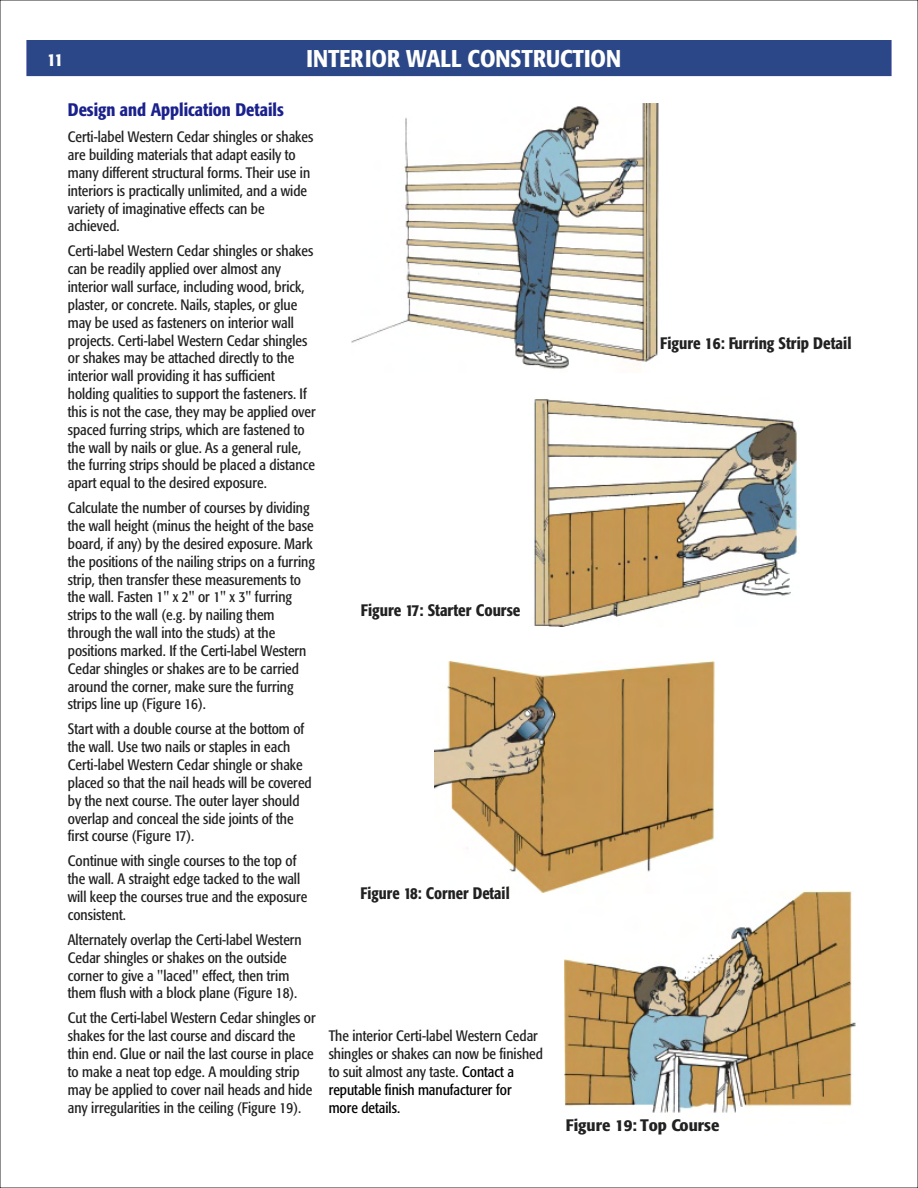
<style>
.page{position:relative;width:918px;height:1188px;background:#fff}
.page>*{position:absolute;margin:0;border:0;box-sizing:border-box;transform-origin:0 0}
.t1{font:500 condensed 24px "Formata";color:#fff}
.t2{font:500 condensed 18px "Formata";color:#1a218c}
.t3{font:500 condensed 18px "Formata";color:#fff}
.t4{font:500 condensed 16.5px "Formata";color:#212121}
.t5{font:500 condensed 16.5px "Formata";color:#212121;scale:1.1 1}
.t6{font:condensed 15px/17.9px "Formata";color:#212121}
.s1{color:#000}
</style>
<div class="page">
<img style="left:352px;top:103px;width:307px;height:267px">
<img style="left:565px;top:892px;width:291px;height:221px">
<img style="left:435px;top:661px;width:282px;height:232px">
<div style="left:27px;top:40px;width:864px;height:36px;background:#2b4787"></div>
<img style="left:534px;top:399px;width:264px;height:228px">
<p class="t3" style="left:47px;top:53px;width:17px">11</p>
<p class="t1" style="left:307px;top:49px;width:316px">INTERIOR WALL CONSTRUCTION</p>
<p class="t2" style="left:68px;top:103px;width:217px">Design and Application Details</p>
<p class="t6" style="left:68px;top:130px;width:247px">Certi-label Western Cedar shingles or shakes are building materials that adapt easily to many different structural forms. Their use in interiors is practically unlimited, and a wide variety of imaginative effects can be achieved.</p>
<p class="t6" style="left:68px;top:244px;width:250px">Certi-label Western Cedar shingles or shakes can be readily applied over almost any interior wall surface, including wood, brick, plaster, or concrete. Nails, staples, or glue may be used as fasteners on interior wall projects. Certi-label Western Cedar shingles or shakes may be attached directly to the interior wall providing it has sufficient holding qualities to support the fasteners. If this is not the case, they may be applied over spaced furring strips, which are fastened to the wall by nails or glue. As a general rule, the furring strips should be placed a distance apart equal to the desired exposure.</p>
<p class="t6" style="left:68px;top:501px;width:249px">Calculate the number of courses by dividing the wall height (minus the height of the base board, if any) by the desired exposure. Mark the positions of the nailing strips on a furring strip, then transfer these measurements to the wall. Fasten 1" x 2" or 1" x 3" furring strips to the wall (e.g. by nailing them through the wall into the studs) at the positions marked. If the Certi-label Western Cedar shingles or shakes are to be carried around the corner, make sure the furring strips line up (Figure 16).</p>
<p class="t6" style="left:68px;top:722px;width:245px">Start with a double course at the bottom of the wall. Use two nails or staples in each Certi-label Western Cedar shingle or shake placed so that the nail heads will be covered by the next course. The outer layer should overlap and conceal the side joints of the first course (Figure 17).</p>
<p class="t6" style="left:68px;top:854px;width:241px">Continue with single courses to the top of the wall. A straight edge tacked to the wall will keep the courses true and the exposure consistent.</p>
<p class="t6" style="left:68px;top:932px;width:235px">Alternately overlap the Certi-label Western Cedar shingles or shakes on the outside corner to give a ''laced'' effect, then trim them flush with a block plane (Figure 18).</p>
<p class="t6" style="left:68px;top:1011px;width:250px">Cut the Certi-label Western Cedar shingles or shakes for the last course and discard the thin end. Glue or nail the last course in place to make a neat top edge. A moulding strip may be applied to cover nail heads and hide any irregularities in the ceiling (Figure 19).</p>
<p class="t4" style="left:361px;top:604px;width:161px">Figure 17: Starter Course</p>
<p class="t4" style="left:361px;top:887px;width:151px">Figure 18: Corner Detail</p>
<p class="t6" style="left:329px;top:1029px;width:216px">The interior Certi-label Western Cedar shingles or shakes can now be finished to suit almost any taste. <span class="s1">Contact a reputable finish manufacturer for more details.</span></p>
<p class="t4" style="left:660px;top:337px;width:193px">Figure 16: Furring Strip Detail</p>
<p class="t5" style="left:566px;top:1119px;width:141px">Figure 19: Top Course</p>
</div>
